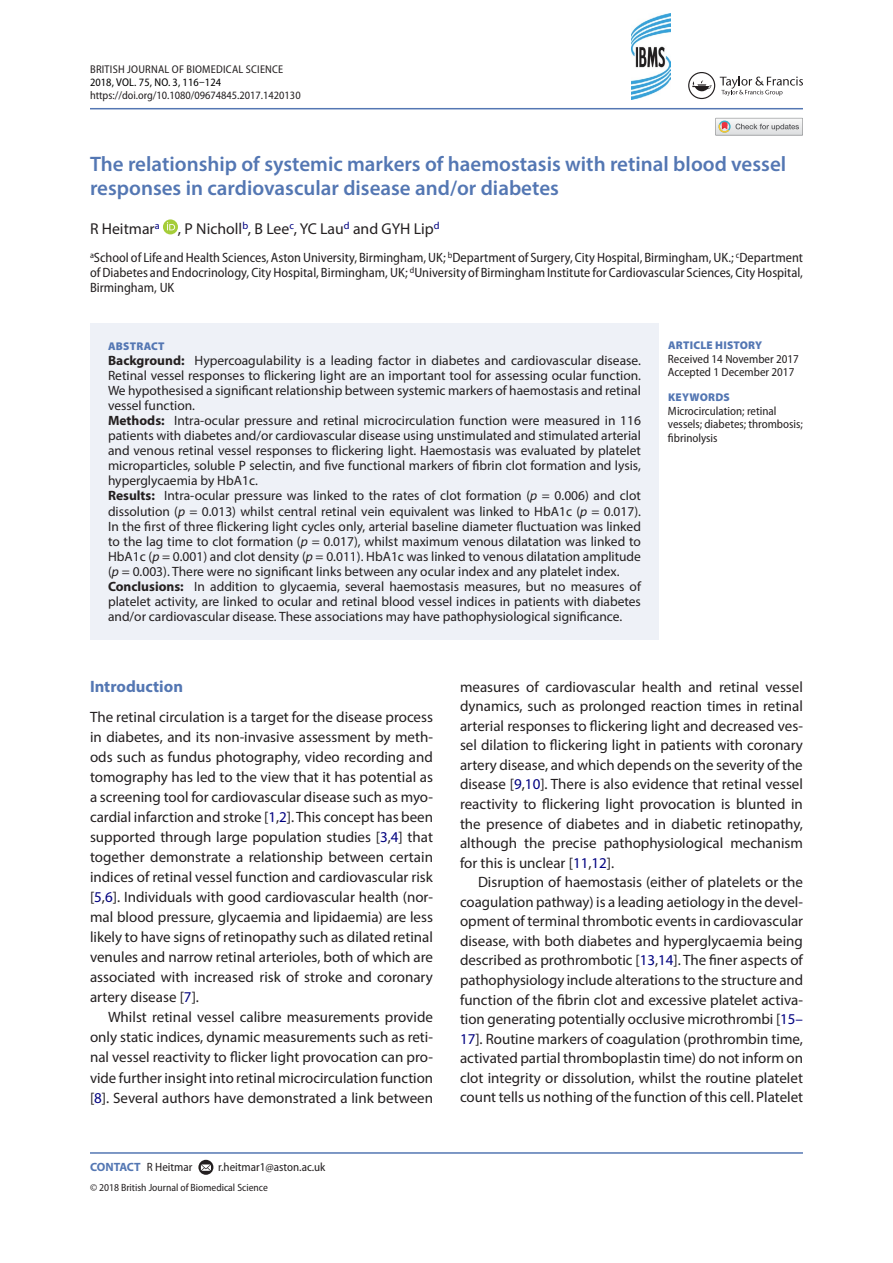
<style>
.page{position:relative;width:893px;height:1263px;background:#fff}
.page>*{position:absolute;margin:0;border:0;box-sizing:border-box;transform-origin:0 0}
.t1{font:600 21px/24px "Myriad Pro";color:#5477b3}
.t2{font:700 16.5px "Myriad Pro";color:#5477b3}
.t3{font:15.75px "Myriad Pro";color:#231f20}
.t4{font:15px/19.5px "Myriad Pro";color:#231f20;text-align:justify}
.t5{font:13.5px/15px "Myriad Pro";color:#231f20}
.t6{font:semi-condensed 13.5px/15px "Myriad Pro";color:#231f20;text-align:justify}
.t7{font:semi-condensed 12px/13.5px "Myriad Pro";color:#231f20}
.t8{font:semi-condensed 11.25px "Myriad Pro";color:#231f20}
.t9{font:semi-condensed 11.25px "Myriad Pro";letter-spacing:.02em;color:#231f20}
.t10{font:900 11.25px "Myriad Pro";letter-spacing:.02em;color:#5477b3}
.t11{font:semi-condensed 11.25px "Myriad Pro";letter-spacing:.015em;color:#000}
.t12{font:semi-condensed 10.5px "Myriad Pro";color:#231f20}
.s1{font-weight:700}
.s2{font-style:italic}
.s3{color:#000080}
.s4{font-weight:700;font-stretch:normal;color:#5477b3}
</style>
<div class="page">
<hr style="left:90px;top:108px;width:713px;height:1px;background:#5477b3">
<div style="left:90px;top:323px;width:569px;height:105px;background:#eef1f7"></div>
<div style="left:90px;top:383px;width:569px;height:121px;background:#eef1f7"></div>
<div style="left:90px;top:459px;width:569px;height:135px;background:#eef1f7"></div>
<div style="left:90px;top:549px;width:569px;height:90px;background:#eef1f7"></div>
<svg style="left:163px;top:219px;width:15px;height:15px"></svg>
<svg style="left:167px;top:222px;width:8px;height:8px"></svg>
<hr style="left:90px;top:1152px;width:713px;height:2px;background:#5477b3">
<svg style="left:198px;top:1160px;width:15px;height:15px"></svg>
<svg style="left:201px;top:1164px;width:10px;height:7px"></svg>
<svg style="left:688px;top:72px;width:115px;height:27px"></svg>
<img style="left:631px;top:14px;width:39px;height:85px">
<svg style="left:715px;top:118px;width:88px;height:17px"></svg>
<p class="t9" style="left:90px;top:63px;width:195px">British Journal of Biomedical science</p>
<p class="t11" style="left:90px;top:76px;width:133px">2018, Vol. 75, No. 3, 116–124</p>
<p class="t8" style="left:90px;top:89px;width:212px">https://doi.org/10.1080/09674845.2017.1420130</p>
<h1 class="t1" style="left:90px;top:151px;width:698px">The relationship of systemic markers of haemostasis with retinal blood vessel responses in cardiovascular disease and/or diabetes</h1>
<p class="t3" style="left:90px;top:219px;width:351px">R Heitmar<sup>a</sup> , P Nicholl<sup>b</sup>, B Lee<sup>c</sup>, YC Lau<sup>d</sup> and GYH Lip<sup>d</sup></p>
<p class="t6" style="left:90px;top:250px;width:714px"><sup>a</sup>School of Life and Health Sciences, Aston University, Birmingham, UK; <sup>b</sup>Department of Surgery, City Hospital, Birmingham, UK.; <sup>c</sup>Department of Diabetes and Endocrinology, City Hospital, Birmingham, UK; <sup>d</sup>University of Birmingham Institute for Cardiovascular Sciences, City Hospital, Birmingham, UK</p>
<p class="t10" style="left:108px;top:340px;width:58px">ABSTRACT</p>
<p class="t5" style="left:108px;top:353px;width:534px"><span class="s1">Background:</span> Hypercoagulability is a leading factor in diabetes and cardiovascular disease.<br>Retinal vessel responses to flickering light are an important tool for assessing ocular function.<br>We hypothesised a significant relationship between systemic markers of haemostasis and retinal vessel function.<br><span class="s1">Methods:</span> Intra-ocular pressure and retinal microcirculation function were measured in 116 patients with diabetes and/or cardiovascular disease using unstimulated and stimulated arterial and venous retinal vessel responses to flickering light. Haemostasis was evaluated by platelet microparticles, soluble P selectin, and five functional markers of fibrin clot formation and lysis, hyperglycaemia by HbA1c.<br><span class="s1">Results:</span> Intra-ocular pressure was linked to the rates of clot formation (<span class="s2">p</span> = 0.006) and clot dissolution (<span class="s2">p</span> = 0.013) whilst central retinal vein equivalent was linked to HbA1c (<span class="s2">p</span> = 0.017).<br>In the first of three flickering light cycles only, arterial baseline diameter fluctuation was linked to the lag time to clot formation (<span class="s2">p</span> = 0.017), whilst maximum venous dilatation was linked to HbA1c (<span class="s2">p</span> = 0.001) and clot density (<span class="s2">p</span> = 0.011). HbA1c was linked to venous dilatation amplitude (<span class="s2">p</span> = 0.003). There were no significant links between any ocular index and any platelet index.<br><span class="s1">Conclusions:</span> In addition to glycaemia, several haemostasis measures, but no measures of platelet activity, are linked to ocular and retinal blood vessel indices in patients with diabetes and/or cardiovascular disease. These associations may have pathophysiological significance.</p>
<p class="t10" style="left:668px;top:339px;width:96px">ARTICLE HISTORY</p>
<p class="t7" style="left:668px;top:352px;width:132px">Received 14 November 2017<br>Accepted 1 December 2017</p>
<p class="t10" style="left:668px;top:391px;width:63px">KEYWORDS</p>
<p class="t7" style="left:668px;top:404px;width:137px">Microcirculation; retinal vessels; diabetes; thrombosis; fibrinolysis</p>
<p class="t2" style="left:90px;top:675px;width:95px">Introduction</p>
<p class="t4" style="left:90px;top:706px;width:345px;line-height:20.1px">The retinal circulation is a target for the disease process in diabetes, and its non-invasive assessment by meth&shy;ods such as fundus photography, video recording and tomography has led to the view that it has potential as a screening tool for cardiovascular disease such as myo&shy;cardial infarction and stroke [<span class="s3">1</span>,<span class="s3">2</span>]. This concept has been supported through large population studies [<span class="s3">3</span>,<span class="s3">4</span>] that together demonstrate a relationship between certain indices of retinal vessel function and cardiovascular risk [<span class="s3">5</span>,<span class="s3">6</span>]. Individuals with good cardiovascular health (nor&shy;mal blood pressure, glycaemia and lipidaemia) are less likely to have signs of retinopathy such as dilated retinal venules and narrow retinal arterioles, both of which are associated with increased risk of stroke and coronary artery disease [<span class="s3">7</span>].</p>
<p class="t4" style="left:90px;top:1007px;width:345px;line-height:20.1px;text-indent:18px">Whilst retinal vessel calibre measurements provide only static indices, dynamic measurements such as reti&shy;nal vessel reactivity to flicker light provocation can pro&shy;vide further insight into retinal microcirculation function [<span class="s3">8</span>]. Several authors have demonstrated a link between</p>
<p class="t7" style="left:90px;top:1160px;width:104px"><span class="s4">CONTACT</span> R Heitmar</p>
<p class="t7" style="left:218px;top:1160px;width:109px">r.heitmar1@aston.ac.uk</p>
<p class="t12" style="left:90px;top:1182px;width:179px">© 2018 British Journal of Biomedical Science</p>
<p class="t4" style="left:460px;top:677px;width:344px">measures of cardiovascular health and retinal vessel dynamics, such as prolonged reaction times in retinal arterial responses to flickering light and decreased ves&shy;sel dilation to flickering light in patients with coronary artery disease, and which depends on the severity of the disease [<span class="s3">9</span>,<span class="s3">10</span>]. There is also evidence that retinal vessel reactivity to flickering light provocation is blunted in the presence of diabetes and in diabetic retinopathy, although the precise pathophysiological mechanism for this is unclear [<span class="s3">11</span>,<span class="s3">12</span>].</p>
<p class="t4" style="left:460px;top:872px;width:345px;text-indent:18px">Disruption of haemostasis (either of platelets or the coagulation pathway) is a leading aetiology in the devel&shy;opment of terminal thrombotic events in cardiovascular disease, with both diabetes and hyperglycaemia being described as prothrombotic [<span class="s3">13</span>,<span class="s3">14</span>]. The finer aspects of pathophysiology include alterations to the structure and function of the fibrin clot and excessive platelet activa&shy;tion generating potentially occlusive microthrombi [<span class="s3">15– 17</span>]. Routine markers of coagulation (prothrombin time, activated partial thromboplastin time) do not inform on clot integrity or dissolution, whilst the routine platelet count tells us nothing of the function of this cell. Platelet</p>
</div>
